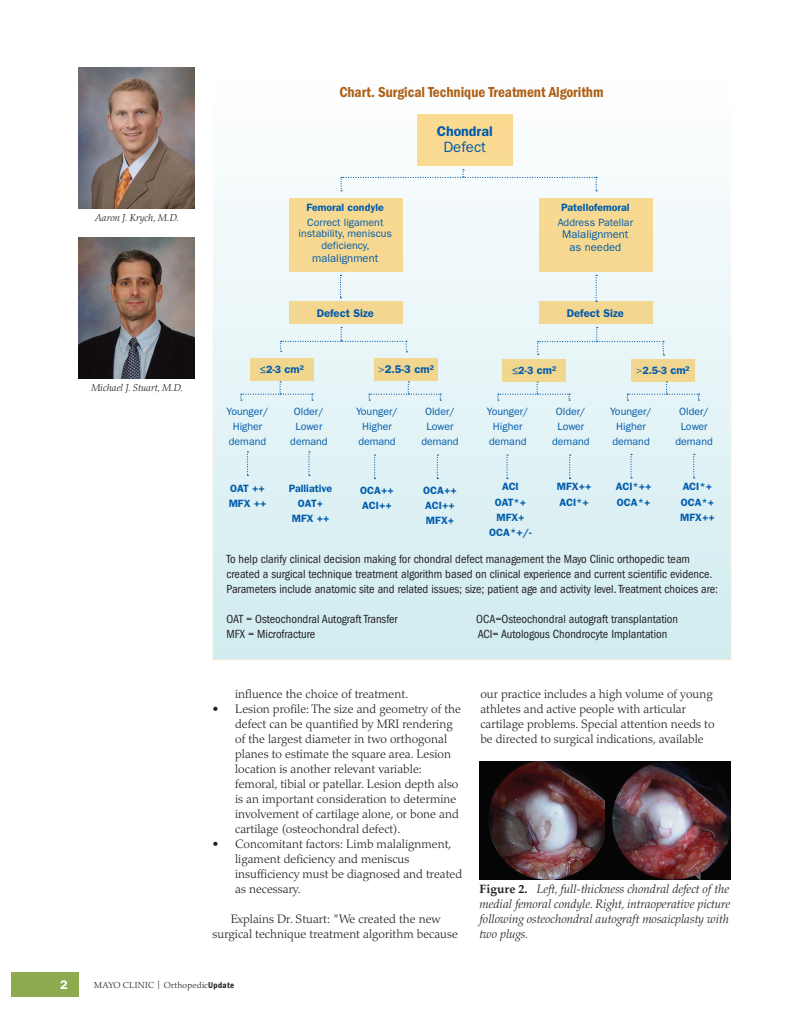
<style>
.page{position:relative;width:810px;height:1035px;background:#fff}
.page>*{position:absolute;margin:0;border:0;box-sizing:border-box;transform-origin:0 0}
.t1{font:15px "ITC Franklin Gothic Std Dm Cd";color:#ad6118}
.t2{font:15px "ITC Franklin Gothic Std";color:#015bab}
.t3{font:600 14.12px "ITC Franklin Gothic Std";color:#015bab}
.t4{font:600 12.5px "ITC Franklin Gothic Std";color:#fff}
.t5{font:300 12.25px/15px "Palatino LT Std";color:#231f20}
.t6{font:condensed 12.25px/15px "ITC Franklin Gothic Std";color:#231f20}
.t7{font:italic 300 12.25px/15px "Palatino LT Std";color:#231f20;text-align:justify}
.t8{font:11.25px/12.5px "ITC Franklin Gothic Std";color:#015bab;text-align:center}
.t9{font:600 11.25px "ITC Franklin Gothic Std";color:#015bab}
.t10{font:10.62px/15.1px "ITC Franklin Gothic Std";color:#015bab;text-align:center}
.t11{font:600 10.62px/15.1px "ITC Franklin Gothic Std";color:#015bab}
.t12{font:italic 300 10px "Palatino LT Std";color:#231f20}
.t13{font:300 8.75px "Palatino LT Std";letter-spacing:.03em;color:#231f20}
.s1{font-size:11.25px}
.s2{font-weight:400}
.s3{font-weight:700;font-style:normal}
.s4{font-family:"ITC Franklin Gothic Std Dm Cd";font-weight:400}
</style>
<div class="page">
<div style="left:11px;top:972px;width:68px;height:25px;background:#8eab50"></div>
<div style="left:213px;top:68px;width:518px;height:592px;background:linear-gradient(to bottom,#fffefe,#d1ecf0)"></div>
<img style="left:78px;top:238px;width:117px;height:140px">
<img style="left:78px;top:68px;width:117px;height:140px">
<div style="left:417px;top:115px;width:95px;height:51px;background:#fada92"></div>
<div style="left:290px;top:199px;width:113px;height:73px;background:#f6d891"></div>
<div style="left:290px;top:301px;width:113px;height:23px;background:#f3d790"></div>
<div style="left:250px;top:358px;width:64px;height:23px;background:#f1d68f"></div>
<div style="left:374px;top:358px;width:64px;height:23px;background:#f1d68f"></div>
<div style="left:540px;top:301px;width:113px;height:23px;background:#f3d790"></div>
<div style="left:540px;top:199px;width:113px;height:73px;background:#f6d891"></div>
<div style="left:341px;top:169px;width:256px;height:22px;background:#f6fbfc"></div>
<svg style="left:340px;top:275px;width:2px;height:23px"></svg>
<svg style="left:596px;top:275px;width:1px;height:27px"></svg>
<div style="left:280px;top:327px;width:127px;height:25px;background:#e9f6f8"></div>
<div style="left:537px;top:327px;width:128px;height:29px;background:#e9f6f8"></div>
<svg style="left:240px;top:381px;width:73px;height:20px"></svg>
<svg style="left:369px;top:381px;width:72px;height:20px"></svg>
<svg style="left:497px;top:381px;width:73px;height:20px"></svg>
<svg style="left:627px;top:381px;width:73px;height:20px"></svg>
<div style="left:502px;top:359px;width:64px;height:23px;background:#f1d68f"></div>
<div style="left:631px;top:359px;width:64px;height:23px;background:#f1d68f"></div>
<svg style="left:247px;top:451px;width:1px;height:25px"></svg>
<svg style="left:374px;top:454px;width:2px;height:25px"></svg>
<svg style="left:308px;top:451px;width:2px;height:25px"></svg>
<svg style="left:437px;top:454px;width:1px;height:25px"></svg>
<svg style="left:506px;top:454px;width:2px;height:25px"></svg>
<svg style="left:630px;top:454px;width:2px;height:25px"></svg>
<svg style="left:569px;top:454px;width:2px;height:25px"></svg>
<svg style="left:693px;top:454px;width:2px;height:25px"></svg>
<img style="left:480px;top:761px;width:250px;height:118px">
<p class="t1" style="left:339px;top:84px;width:266px">Chart. Surgical Technique Treatment Algorithm</p>
<p class="t12" style="left:95px;top:212px;width:85px">Aaron J. Krych, M.D.</p>
<p class="t12" style="left:91px;top:382px;width:94px">Michael J. Stuart, M.D.</p>
<p class="t3" style="left:437px;top:123px;width:57px">Chondral</p>
<p class="t2" style="left:443px;top:138px;width:44px">Defect</p>
<p class="t11" style="left:307px;top:199px;width:79px">Femoral condyle</p>
<p class="t10" style="left:299px;top:216px;width:95px;line-height:11.8px">Correct ligament instability, meniscus deficiency,</p>
<p class="t8" style="left:312px;top:252px;width:68px">malalignment</p>
<p class="t11" style="left:561px;top:199px;width:70px">Patellofemoral</p>
<p class="t10" style="left:558px;top:215px;width:77px">Address Patellar</p>
<p class="t8" style="left:562px;top:228px;width:68px">Malalignment as needed</p>
<p class="t9" style="left:317px;top:307px;width:59px">Defect Size</p>
<p class="t9" style="left:567px;top:307px;width:59px">Defect Size</p>
<p class="t11" style="left:260px;top:362px;width:45px">≤2-3 <span class="s1">cm²</span></p>
<p class="t9" style="left:378px;top:363px;width:57px"><span class="s2">&gt;</span>2.5-3 cm²</p>
<p class="t11" style="left:512px;top:363px;width:45px">≤2-3 <span class="s1">cm²</span></p>
<p class="t11" style="left:636px;top:363px;width:55px"><span class="s2">&gt;</span>2.5-3 <span class="s1">cm²</span></p>
<p class="t10" style="left:290px;top:404px;width:39px">Older/<br>Lower demand</p>
<p class="t10" style="left:227px;top:404px;width:43px">Younger/<br>Higher demand</p>
<p class="t11" style="left:229px;top:481px;width:39px">OAT ++<br>MFX ++</p>
<p class="t11" style="left:289px;top:481px;width:45px;text-align:center">Palliative<br>OAT+<br>MFX ++</p>
<p class="t10" style="left:356px;top:404px;width:43px">Younger/<br>Higher demand</p>
<p class="t10" style="left:421px;top:404px;width:39px">Older/<br>Lower demand</p>
<p class="t11" style="left:360px;top:483px;width:35px">OCA++<br>ACI++</p>
<p class="t11" style="left:423px;top:483px;width:35px">OCA++<br>ACI++<br>MFX+</p>
<p class="t10" style="left:487px;top:404px;width:43px">Younger/<br>Higher demand</p>
<p class="t10" style="left:552px;top:404px;width:39px">Older/<br>Lower demand</p>
<p class="t11" style="left:489px;top:479px;width:44px;text-align:center">ACI<br>OAT*+<br>MFX+<br>OCA*+/-</p>
<p class="t11" style="left:557px;top:479px;width:36px">MFX++<br>ACI*+</p>
<p class="t10" style="left:610px;top:404px;width:43px">Younger/<br>Higher demand</p>
<p class="t10" style="left:675px;top:404px;width:39px">Older/<br>Lower demand</p>
<p class="t11" style="left:616px;top:479px;width:37px">ACI*++<br>OCA*+</p>
<p class="t11" style="left:680px;top:479px;width:36px">ACI*+<br>OCA*+<br>MFX++</p>
<p class="t6" style="left:227px;top:551px;width:493px">To help clarify clinical decision making for chondral defect management the Mayo Clinic orthopedic team created a surgical technique treatment algorithm based on clinical experience and current scientific evidence.<br>Parameters include anatomic site and related issues; size; patient age and activity level.Treatment choices are:</p>
<p class="t6" style="left:227px;top:611px;width:173px">OAT = Osteochondral Autograft Transfer</p>
<p class="t6" style="left:476px;top:611px;width:203px">OCA=Osteochondral autograft transplantation</p>
<p class="t6" style="left:227px;top:626px;width:90px">MFX = Microfracture</p>
<p class="t6" style="left:478px;top:626px;width:191px">ACI= Autologous Chondrocyte Implantation</p>
<p class="t5" style="left:235px;top:686px;width:175px">influence the choice of treatment.</p>
<p class="t5" style="left:235px;top:701px;width:227px;text-indent:-22px">• Lesion profile: The size and geometry of the defect can be quantified by MRI rendering of the largest diameter in two orthogonal planes to estimate the square area. Lesion location is another relevant variable: femoral, tibial or patellar. Lesion depth also is an important consideration to determine involvement of cartilage alone, or bone and cartilage (osteochondral defect).</p>
<p class="t5" style="left:235px;top:836px;width:229px;text-indent:-22px">• Concomitant factors: Limb malalignment, ligament deficiency and meniscus insufficiency must be diagnosed and treated as necessary.</p>
<p class="t5" style="left:213px;top:911px;width:247px;text-align:center">Explains Dr. Stuart: "We created the new surgical technique treatment algorithm because</p>
<p class="t5" style="left:480px;top:686px;width:236px">our practice includes a high volume of young athletes and active people with articular cartilage problems. Special attention needs to be directed to surgical indications, available</p>
<p class="t7" style="left:480px;top:881px;width:252px"><span class="s3">Figure 2.</span> Left, full-thickness chondral defect of the medial femoral condyle. Right, intraoperative picture following osteochondral autograft mosaicplasty with two plugs.</p>
<p class="t4" style="left:60px;top:978px;width:9px">2</p>
<p class="t13" style="left:94px;top:980px;width:142px">MAYO CLINIC <span class="s2">|</span> Orthopedic<span class="s4">Update</span></p>
</div>
